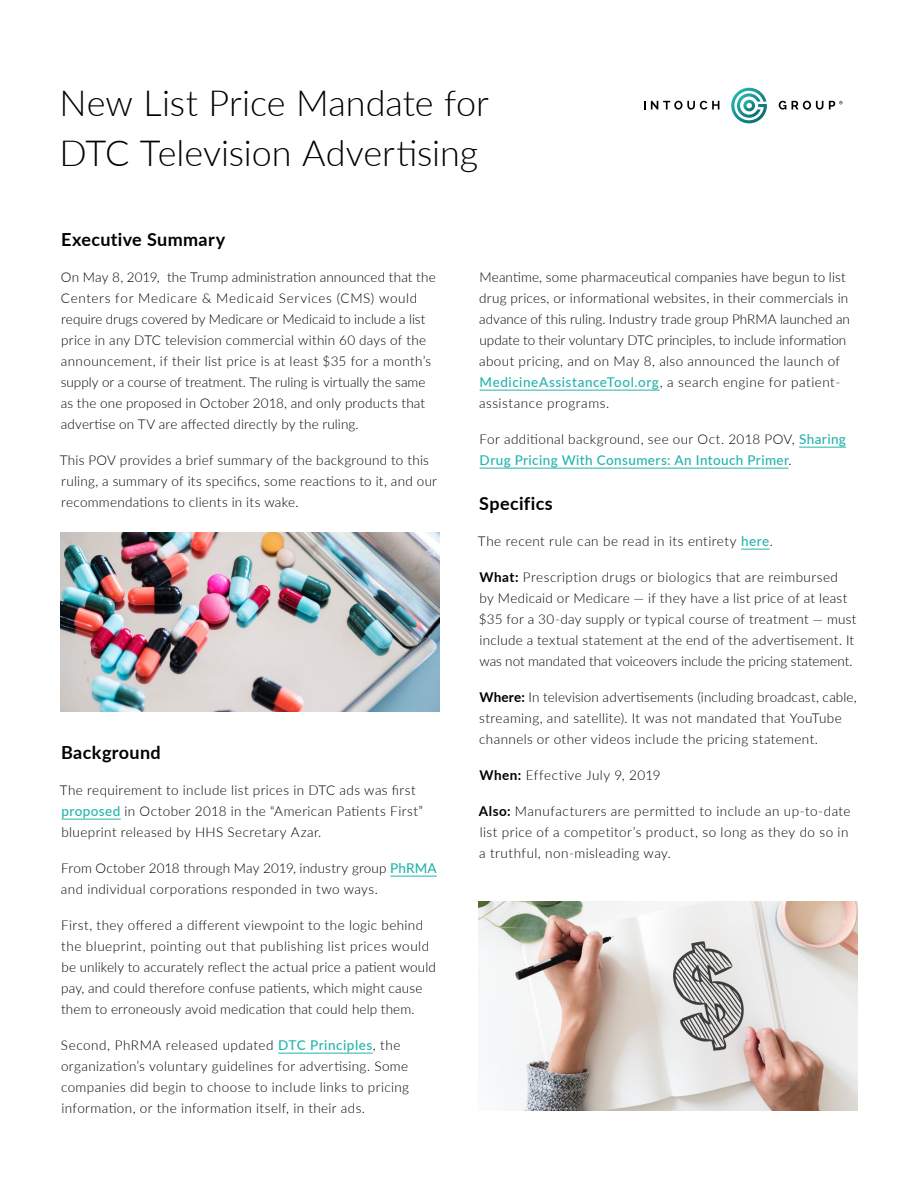
<style>
.page{position:relative;width:918px;height:1188px;background:#fff}
.page>*{position:absolute;margin:0;border:0;box-sizing:border-box;transform-origin:0 0}
.t1{font:300 36px/49.5px "Lato";letter-spacing:-.005em;color:#000}
.t2{font:700 18px "Lato";letter-spacing:.02em;color:#000}
.t3{font:300 13.5px/21px "Lato";letter-spacing:.02em;color:#000}
.t4{font:500 13.5px/21px "Lato";letter-spacing:.03em;color:#23b4ac}
.s1{font-weight:500;color:#23b4ac}
.s2{font-weight:300;color:#000}
.s3{font-weight:700}
</style>
<div class="page">
<hr style="left:61px;top:819px;width:60px;height:1px;background:#23b4ac">
<hr style="left:390px;top:876px;width:47px;height:1px;background:#23b4ac">
<hr style="left:278px;top:1053px;width:95px;height:1px;background:#23b4ac">
<hr style="left:480px;top:390px;width:180px;height:1px;background:#23b4ac">
<hr style="left:799px;top:447px;width:47px;height:1px;background:#23b4ac">
<hr style="left:480px;top:468px;width:309px;height:1px;background:#23b4ac">
<svg style="left:741px;top:549px;width:29px;height:1px"></svg>
<svg style="left:731px;top:88px;width:36px;height:35px"></svg>
<svg style="left:651px;top:101px;width:68px;height:9px"></svg>
<svg style="left:779px;top:101px;width:7px;height:9px"></svg>
<svg style="left:792px;top:101px;width:31px;height:9px"></svg>
<svg style="left:829px;top:101px;width:14px;height:8px"></svg>
<img style="left:61px;top:532px;width:378px;height:179px">
<img style="left:479px;top:901px;width:378px;height:209px">
<h1 class="t1" style="left:60px;top:77px;width:431px">New List Price Mandate for<br>DTC Television Advertising</h1>
<h2 class="t2" style="left:61px;top:226px;width:166px">Executive Summary</h2>
<p class="t3" style="left:61px;top:266px;width:376px">On May 8, 2019, the Trump administration announced that the Centers for Medicare &amp; Medicaid Services (CMS) would require drugs covered by Medicare or Medicaid to include a list price in any DTC television commercial within 60 days of the announcement, if their list price is at least $35 for a month’s supply or a course of treatment. The ruling is virtually the same as the one proposed in October 2018, and only products that advertise on TV are affected directly by the ruling.</p>
<p class="t3" style="left:60px;top:449px;width:379px">This POV provides a brief summary of the background to this ruling, a summary of its specifics, some reactions to it, and our recommendations to clients in its wake.</p>
<h2 class="t2" style="left:61px;top:739px;width:101px">Background</h2>
<p class="t3" style="left:60px;top:779px;width:365px">The requirement to include list prices in DTC ads was first <span class="s1">proposed</span> in October 2018 in the “American Patients First” blueprint released by HHS Secretary Azar.</p>
<p class="t3" style="left:61px;top:857px;width:377px">From October 2018 through May 2019, industry group <span class="s1">PhRMA </span>and individual corporations responded in two ways.</p>
<p class="t3" style="left:61px;top:914px;width:376px">First, they offered a different viewpoint to the logic behind the blueprint, pointing out that publishing list prices would be unlikely to accurately reflect the actual price a patient would pay, and could therefore confuse patients, which might cause them to erroneously avoid medication that could help them.</p>
<p class="t3" style="left:61px;top:1034px;width:350px">Second, PhRMA released updated <span class="s1">DTC Principles</span>, the organization’s voluntary guidelines for advertising. Some companies did begin to choose to include links to pricing information, or the information itself, in their ads.</p>
<p class="t3" style="left:479px;top:266px;width:372px">Meantime, some pharmaceutical companies have begun to list drug prices, or informational websites, in their commercials in advance of this ruling. Industry trade group PhRMA launched an update to their voluntary DTC principles, to include information about pricing, and on May 8, also announced the launch of <span class="s1">MedicineAssistanceTool.org</span>, a search engine for patient&shy;assistance programs.</p>
<p class="t4" style="left:479px;top:428px;width:368px"><span class="s2">For additional background, see our Oct. 2018 POV,</span> Sharing<br>Drug Pricing With Consumers: An Intouch Primer<span class="s2">.</span></p>
<h2 class="t2" style="left:479px;top:490px;width:75px">Specifics</h2>
<p class="t3" style="left:478px;top:530px;width:296px">The recent rule can be read in its entirety <span class="s1">here</span>.</p>
<p class="t3" style="left:479px;top:566px;width:379px"><span class="s3">What:</span> Prescription drugs or biologics that are reimbursed<br>by Medicaid or Medicare — if they have a list price of at least $35 for a 30-day supply or typical course of treatment — must include a textual statement at the end of the advertisement. It was not mandated that voiceovers include the pricing statement.</p>
<p class="t3" style="left:479px;top:686px;width:379px"><span class="s3">Where:</span> In television advertisements (including broadcast, cable, streaming, and satellite). It was not mandated that YouTube channels or other videos include the pricing statement.</p>
<p class="t3" style="left:479px;top:764px;width:183px"><span class="s3">When:</span> Effective July 9, 2019</p>
<p class="t3" style="left:479px;top:800px;width:373px"><span class="s3">Also:</span> Manufacturers are permitted to include an up-to-date list price of a competitor’s product, so long as they do so in a truthful, non-misleading way.</p>
</div>
